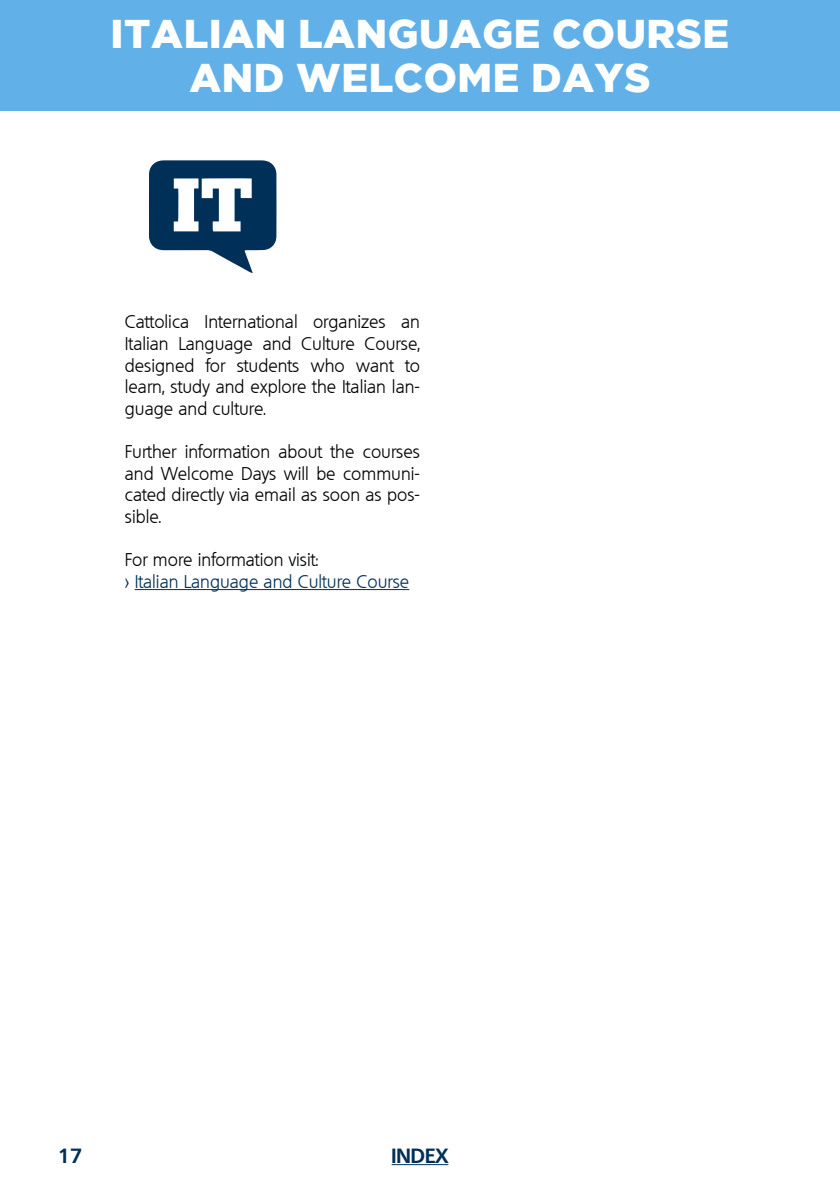
<style>
.page{position:relative;width:840px;height:1191px;background:#fff}
.page>*{position:absolute;margin:0;border:0;box-sizing:border-box;transform-origin:0 0}
.t1{font:900 40px/44px "Gotham";letter-spacing:.015em;color:#fff;text-align:center}
.t2{font:700 20px "Quebec";color:#003057}
.t3{font:300 18px/21.6px "Quebec";color:#000;text-align:justify}
.t4{font:300 18px "Quebec";color:#003057}
</style>
<div class="page">
<hr style="left:135px;top:589px;width:274px;height:1px;background:#003057">
<div style="left:0;top:0;width:839px;height:111px;background:#61b1e8"></div>
<svg style="left:149px;top:160px;width:127px;height:113px"></svg>
<hr style="left:391px;top:1164px;width:57px;height:1px;background:#003057">
<h1 class="t1" style="left:111px;top:11px;width:620px">ITALIAN LANGUAGE COURSE<br>AND WELCOME DAYS</h1>
<p class="t3" style="left:125px;top:311px;width:296px">Cattolica International organizes an Italian Language and Culture Course, designed for students who want to learn, study and explore the Italian lan&shy;guage and culture.</p>
<p class="t3" style="left:125px;top:441px;width:296px">Further information about the courses and Welcome Days will be communi&shy;cated directly via email as soon as pos&shy;sible.</p>
<p class="t3" style="left:125px;top:549px;width:195px">For more information visit:</p>
<p class="t4" style="left:125px;top:570px;width:286px">&gt; Italian Language and Culture Course</p>
<p class="t2" style="left:58px;top:1142px;width:25px">17</p>
<p class="t2" style="left:391px;top:1142px;width:58px">INDEX</p>
</div>
